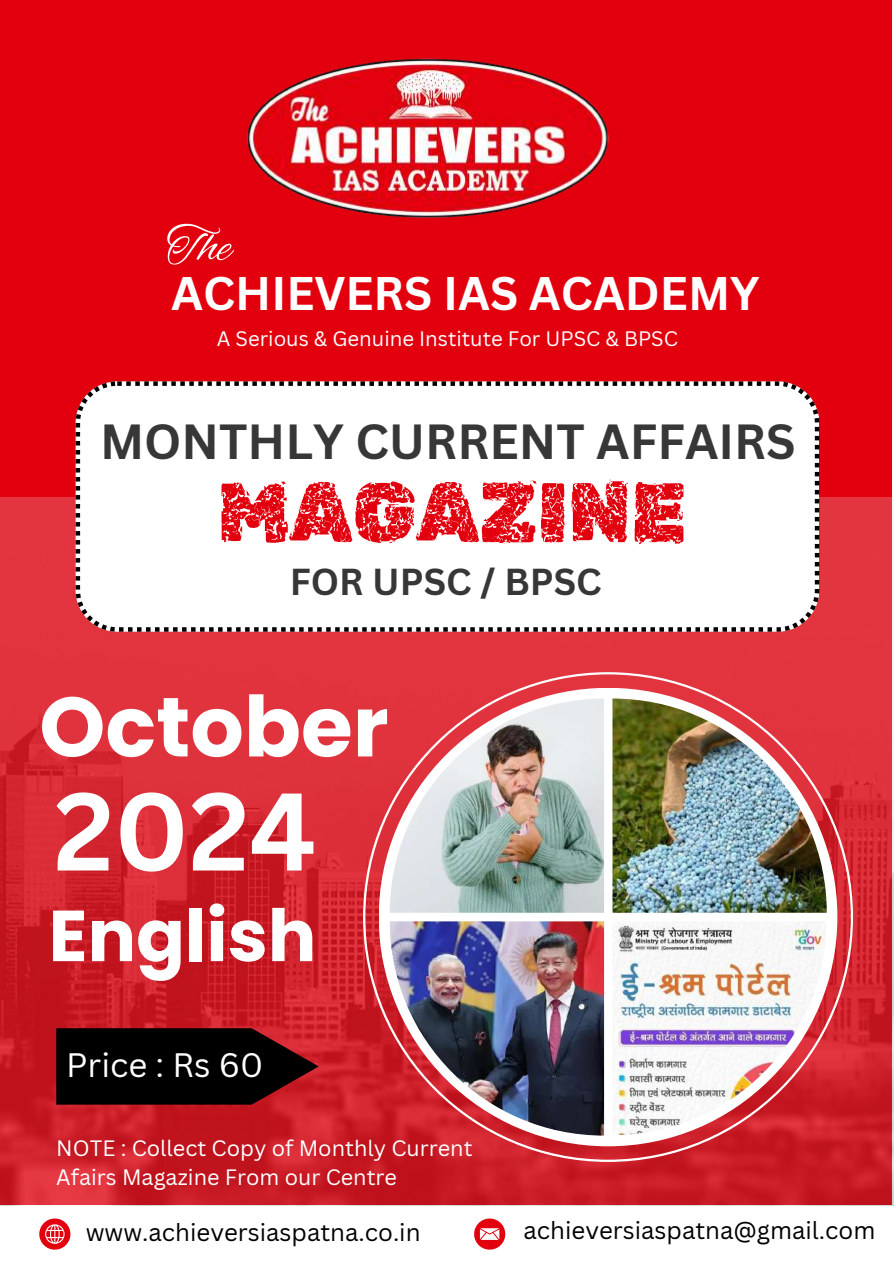
<style>
.page{position:relative;width:894px;height:1264px;background:#fff}
.page>*{position:absolute;margin:0;border:0;box-sizing:border-box;transform-origin:0 0}
.t1{font:700 107.7px "Canva Sans";color:#fff}
.t2{font:84px "Rubik Distressed";color:#e3000e}
.t3{font:700 84px "Poppins";color:#fff}
.t4{font:700 72px "Poppins";color:#fff}
.t5{font:49.95px "Alex Brush";color:#fff}
.t6{font:700 48px "Canva Sans";color:#373737}
.t7{font:700 45.9px "Canva Sans";color:#fff}
.t8{font:700 36.6px "Canva Sans";color:#373737}
.t9{font:33px "Canva Sans";color:#fff}
.t10{font:24px "Canva Sans";color:#000}
.t11{font:21.6px/29.2px "Canva Sans";color:#fff}
.t12{font:20.4px "Canva Sans";color:#fff}
</style>
<div class="page">
<div style="left:0;top:0;width:891px;height:1204px;background:#e3000e"></div>
<img style="left:0;top:498px;width:893px;height:707px">
<img style="left:247px;top:58px;width:362px;height:160px">
<svg style="left:39px;top:1218px;width:31px;height:31px"></svg>
<svg style="left:474px;top:1218px;width:31px;height:31px"></svg>
<svg style="left:363px;top:672px;width:489px;height:489px;background:#d6313b"></svg>
<div style="left:378px;top:687px;width:459px;height:459px;background:#fff;border-radius:50%"></div>
<img style="left:389px;top:921px;width:215px;height:214px">
<img style="left:389px;top:698px;width:215px;height:214px">
<img style="left:612px;top:698px;width:214px;height:214px">
<img style="left:612px;top:921px;width:214px;height:214px">
<div style="left:76px;top:381px;width:743px;height:250px;background:#fff"></div>
<svg style="left:56px;top:1028px;width:262px;height:76px;background:#1a0405"></svg>
<h3 class="t5" style="left:166px;top:218px;width:66px">The</h3>
<h3 class="t7" style="left:171px;top:261px;width:590px">ACHIEVERS IAS ACADEMY</h3>
<p class="t12" style="left:217px;top:324px;width:462px">A Serious &amp; Genuine Institute For UPSC &amp; BPSC</p>
<h3 class="t6" style="left:100px;top:407px;width:697px">MONTHLY CURRENT AFFAIRS</h3>
<h2 class="t2" style="left:217px;top:463px;width:471px">MAGAZINE</h2>
<h3 class="t8" style="left:289px;top:555px;width:313px">FOR UPSC / BPSC</h3>
<h2 class="t3" style="left:39px;top:668px;width:351px">October</h2>
<h1 class="t1" style="left:54px;top:755px;width:264px">2024</h1>
<h3 class="t4" style="left:49px;top:885px;width:269px">English</h3>
<h3 class="t9" style="left:66px;top:1041px;width:198px">Price : Rs 60</h3>
<p class="t11" style="left:56px;top:1132px;width:417px">NOTE : Collect Copy of Monthly Current<br>Afairs Magazine From our Centre</p>
<p class="t10" style="left:86px;top:1215px;width:336px">www.achieversiaspatna.co.in</p>
<p class="t10" style="left:523px;top:1212px;width:353px">achieversiaspatna@gmail.com</p>
</div>
